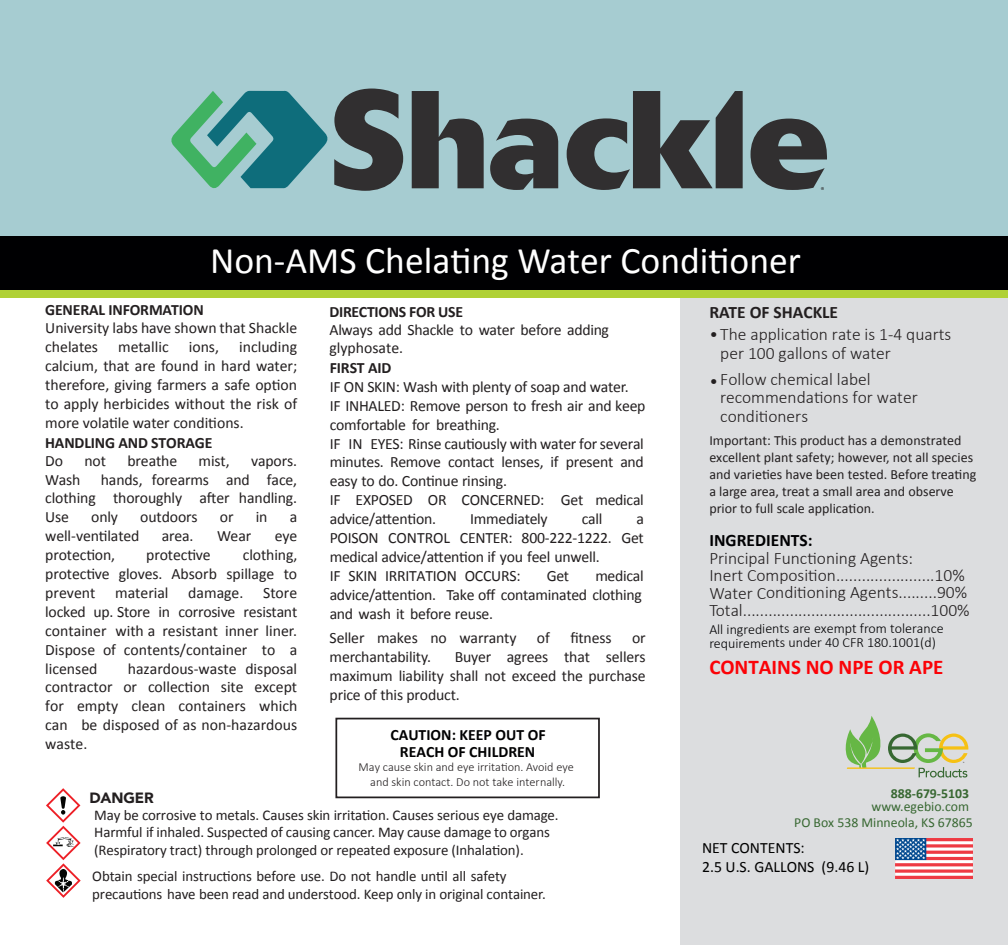
<style>
.page{position:relative;width:1008px;height:945px;background:#fff}
.page>*{position:absolute;margin:0;border:0;box-sizing:border-box;transform-origin:0 0}
.t1{font:37.62px "Calibri";color:#fff}
.t2{font:700 21px "Calibri";color:#fb0207}
.t3{font:300 17.5px/18.4px "Calibri";color:#231f20}
.t4{font:700 17.5px "Calibri";color:#231f20}
.t5{font:700 17.5px "Calibri";color:#000002}
.t6{font:15.75px/18.9px "Calibri";letter-spacing:-.01em;color:#231f20;text-align:justify}
.t7{font:700 15.75px "Calibri";letter-spacing:-.01em;color:#231f20}
.t8{font:15.75px/18.9px "Calibri";color:#000}
.t9{font:700 15.75px/17.5px "Calibri";color:#000002;text-align:center}
.t10{font:14.88px/17.8px "Calibri";letter-spacing:-.01em;color:#231f20}
.t11{font:900 14.88px "Avenir";letter-spacing:-.01em;color:#231f20}
.t12{font:14px/16.8px "Calibri";color:#231f20}
.t13{font:300 14px/14px "Calibri";color:#000002}
.t14{font:13.83px/16.1px "Calibri";color:#386832;text-align:right}
.t15{font:700 13.83px "Calibri";color:#386832}
.t16{font:300 12.25px/14.7px "Calibri";color:#231f20;text-align:center}
.t17{font:8.58px "Myriad Pro";color:#231f20}
</style>
<div class="page">
<div style="left:680px;top:294px;width:328px;height:651px;background:#dcdddf"></div>
<div style="left:0;top:0;width:1008px;height:294px;background:#a6ccd1"></div>
<div style="left:0;top:236px;width:1008px;height:53px;background:#000002"></div>
<div style="left:0;top:290px;width:1008px;height:7px;background:#b0d136"></div>
<svg style="left:46px;top:788px;width:35px;height:110px"></svg>
<div style="left:335px;top:718px;width:265px;height:80px;border:2px solid #231f20"></div>
<svg style="left:334px;top:89px;width:493px;height:102px;fill:#313031"></svg>
<svg style="left:171px;top:91px;width:157px;height:98px"></svg>
<svg style="left:846px;top:716px;width:122px;height:62px"></svg>
<hr style="left:847px;top:767px;width:68px;height:2px;background:#f6c114">
<img style="left:895px;top:839px;width:77px;height:40px">
<p class="t17" style="left:821px;top:185px;width:5px">®</p>
<h1 class="t1" style="left:210px;top:237px;width:592px">Non-AMS Chelating Water Conditioner</h1>
<p class="t7" style="left:45px;top:299px;width:160px">GENERAL INFORMATION</p>
<p class="t4" style="left:709px;top:300px;width:130px">RATE OF SHACKLE</p>
<p class="t7" style="left:330px;top:301px;width:135px">DIRECTIONS FOR USE</p>
<p class="t6" style="left:329px;top:319px;width:281px">Always add Shackle to water before adding glyphosate.</p>
<p class="t3" style="left:720px;top:325px;width:232px;text-indent:-11px">• The application rate is 1-4 quarts per 100 gallons of water</p>
<p class="t3" style="left:720px;top:370px;width:199px;text-indent:-11px">• Follow chemical label recommendations for water conditioners</p>
<p class="t6" style="left:45px;top:318px;width:254px">University labs have shown that Shackle chelates</p>
<p class="t6" style="left:45px;top:336px;width:254px;text-indent:194px">including calcium, that are found in hard water; therefore, giving farmers a safe option to apply herbicides without the risk of more volatile water conditions.</p>
<p class="t6" style="left:45px;top:450px;width:19px">Do</p>
<p class="t6" style="left:84px;top:450px;width:23px">not</p>
<p class="t6" style="left:127px;top:450px;width:51px">breathe</p>
<p class="t6" style="left:199px;top:450px;width:33px">mist,</p>
<p class="t6" style="left:251px;top:450px;width:48px">vapors.</p>
<p class="t6" style="left:45px;top:469px;width:37px">Wash</p>
<p class="t6" style="left:118px;top:336px;width:52px">metallic</p>
<p class="t6" style="left:189px;top:336px;width:32px">ions,</p>
<p class="t7" style="left:330px;top:357px;width:63px">FIRST AID</p>
<p class="t6" style="left:330px;top:376px;width:317px;text-align:left">IF ON SKIN: Wash with plenty of soap and water.<br>IF INHALED: Remove person to fresh air and keep comfortable for breathing.<br>IF IN EYES: Rinse cautiously with water for several minutes. Remove contact lenses, if present and easy to do. Continue rinsing.<br>IF EXPOSED OR CONCERNED: Get medical advice/attention.</p>
<p class="t12" style="left:709px;top:432px;width:268px">Important: This product has a demonstrated excellent plant safety; however, not all species and varieties have been tested. Before treating a large area, treat a small area and observe prior to full scale application.</p>
<p class="t7" style="left:45px;top:431px;width:169px">HANDLING AND STORAGE</p>
<p class="t6" style="left:45px;top:469px;width:254px;text-indent:56px">hands, forearms and face, clothing thoroughly after handling.<br>Use</p>
<p class="t6" style="left:91px;top:507px;width:28px">only</p>
<p class="t6" style="left:140px;top:507px;width:59px">outdoors</p>
<p class="t6" style="left:220px;top:507px;width:15px">or</p>
<p class="t6" style="left:256px;top:507px;width:13px">in</p>
<p class="t6" style="left:290px;top:507px;width:9px">a</p>
<p class="t6" style="left:45px;top:526px;width:96px">well-ventilated</p>
<p class="t6" style="left:162px;top:526px;width:33px">area.</p>
<p class="t6" style="left:217px;top:526px;width:36px">Wear</p>
<p class="t6" style="left:275px;top:526px;width:24px">eye</p>
<p class="t6" style="left:45px;top:545px;width:71px">protection,</p>
<p class="t6" style="left:146px;top:545px;width:66px">protective</p>
<p class="t6" style="left:470px;top:509px;width:79px">Immediately</p>
<p class="t6" style="left:582px;top:509px;width:22px">call</p>
<p class="t6" style="left:330px;top:509px;width:316px;text-align:left;text-indent:307px">a<br>POISON CONTROL CENTER: 800-222-1222. Get medical advice/attention if you feel unwell.<br>IF SKIN IRRITATION OCCURS:</p>
<p class="t5" style="left:709px;top:528px;width:105px">INGREDIENTS:</p>
<p class="t3" style="left:709px;top:550px;width:262px;line-height:17.3px">Principal Functioning Agents:<br>Inert Composition.......................10% Water Conditioning Agents.........90% Total............................................100%</p>
<p class="t13" style="left:709px;top:622px;width:236px">All ingredients are exempt from tolerance requirements under 40 CFR 180.1001(d)</p>
<p class="t6" style="left:45px;top:545px;width:254px;text-indent:198px">clothing, protective gloves. Absorb spillage to prevent</p>
<p class="t6" style="left:330px;top:565px;width:316px;text-indent:266px">medical advice/attention. Take off contaminated clothing and wash it before reuse.</p>
<p class="t6" style="left:547px;top:565px;width:24px">Get</p>
<p class="t6" style="left:115px;top:583px;width:55px">material</p>
<p class="t6" style="left:188px;top:583px;width:57px">damage.</p>
<p class="t6" style="left:45px;top:583px;width:254px;text-indent:218px">Store locked up. Store in corrosive resistant container with a resistant inner liner.<br>Dispose of contents/container to a licensed</p>
<p class="t6" style="left:330px;top:627px;width:188px">Seller makes no warranty</p>
<p class="t6" style="left:537px;top:627px;width:14px">of</p>
<p class="t6" style="left:570px;top:627px;width:43px">fitness</p>
<p class="t6" style="left:632px;top:627px;width:15px">or</p>
<p class="t6" style="left:330px;top:646px;width:103px">merchantability.</p>
<p class="t6" style="left:330px;top:646px;width:318px;text-indent:125px">Buyer agrees that sellers maximum liability shall not exceed the purchase price of this product.</p>
<h2 class="t2" style="left:709px;top:652px;width:236px">CONTAINS NO NPE OR APE</h2>
<p class="t6" style="left:45px;top:658px;width:254px;text-indent:82px">hazardous-waste disposal contractor or collection site except for empty clean containers which can be disposed of as non-hazardous waste.</p>
<p class="t9" style="left:390px;top:725px;width:157px">CAUTION: KEEP OUT OF<br>REACH OF CHILDREN</p>
<p class="t16" style="left:359px;top:759px;width:217px">May cause skin and eye irritation. Avoid eye and skin contact. Do not take internally.</p>
<p class="t15" style="left:891px;top:784px;width:80px">888-679-5103</p>
<p class="t14" style="left:794px;top:798px;width:180px">www.egebio.com<br>PO Box 538 Minneola, KS 67865</p>
<p class="t11" style="left:89px;top:786px;width:66px">DANGER</p>
<p class="t10" style="left:94px;top:805px;width:466px">May be corrosive to metals. Causes skin irritation. Causes serious eye damage.<br>Harmful if inhaled. Suspected of causing cancer. May cause damage to organs (Respiratory tract) through prolonged or repeated exposure (Inhalation).</p>
<p class="t10" style="left:92px;top:866px;width:455px">Obtain special instructions before use. Do not handle until all safety precautions have been read and understood. Keep only in original container.</p>
<p class="t8" style="left:702px;top:838px;width:169px">NET CONTENTS:<br>2.5 U.S. GALLONS (9.46 L)</p>
</div>
